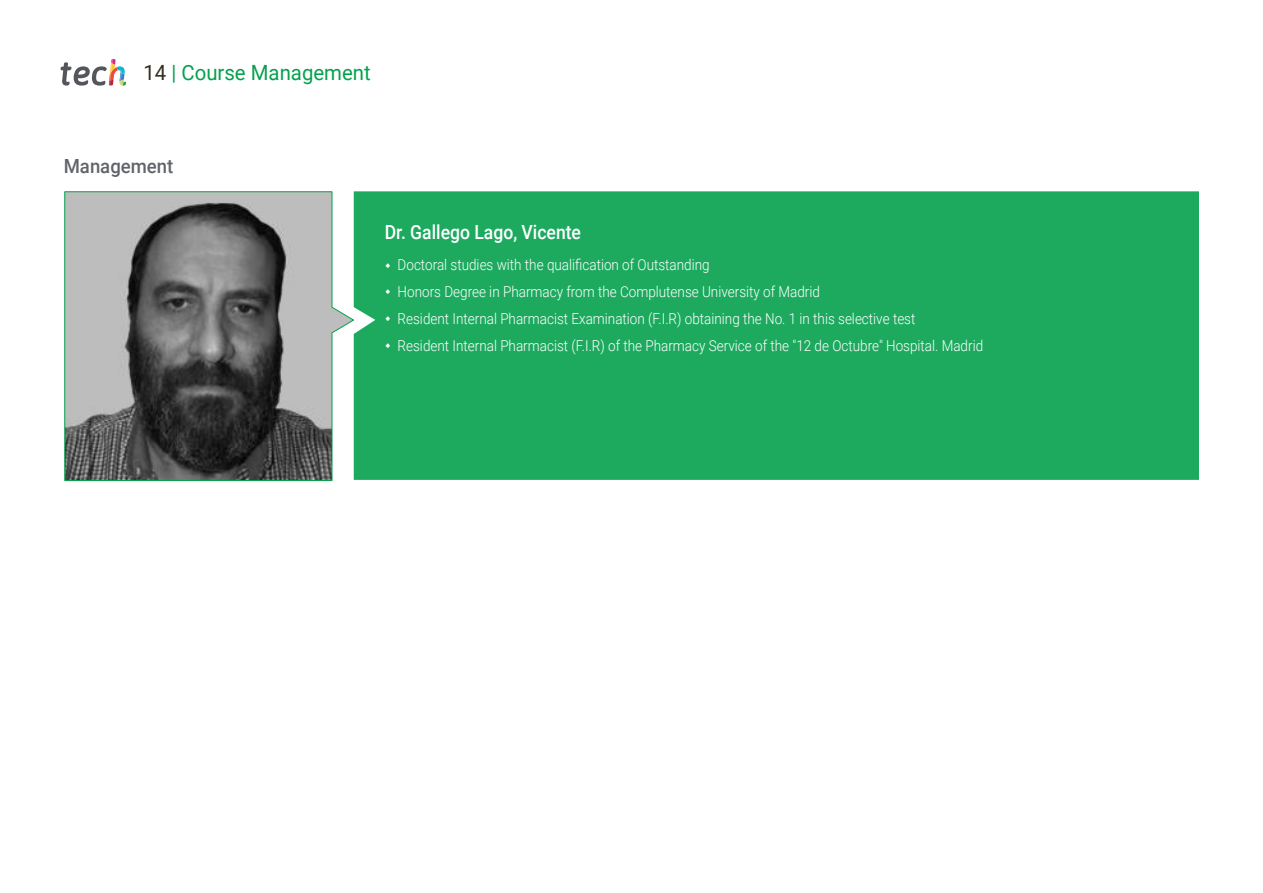
<style>
.page{position:relative;width:1263px;height:893px;background:#fff}
.page>*{position:absolute;margin:0;border:0;box-sizing:border-box;transform-origin:0 0}
.t1{font:21px "Roboto";color:#04a14d}
.t2{font:500 19.5px "Roboto";color:#fff;scale:.9 1}
.t3{font:500 19.5px "Roboto";color:#61646a;scale:.95 1}
.t4{font:300 15px/26.7px "Roboto";color:#fff;scale:.9 1}
.s1{color:#312e20}
</style>
<div class="page">
<svg style="left:61px;top:59px;width:65px;height:27px"></svg>
<div style="left:354px;top:191px;width:845px;height:289px;background:#1daa5f"></div>
<svg style="left:64px;top:191px;width:290px;height:290px;background:#7f8180"></svg>
<svg style="left:386px;top:263px;width:4px;height:5px"></svg>
<svg style="left:386px;top:290px;width:4px;height:5px"></svg>
<svg style="left:386px;top:316px;width:4px;height:5px"></svg>
<svg style="left:386px;top:343px;width:4px;height:5px"></svg>
<h1 class="t1" style="left:144px;top:57px;width:229px"><span class="s1">14</span> | Course Management</h1>
<h2 class="t3" style="left:64px;top:152px;width:117px">Management</h2>
<h2 class="t2" style="left:385px;top:218px;width:219px">Dr. Gallego Lago, Vicente</h2>
<p class="t4" style="left:398px;top:251px;width:652px">Doctoral studies with the qualification of Outstanding<br>Honors Degree in Pharmacy from the Complutense University of Madrid<br>Resident Internal Pharmacist Examination (F.I.R) obtaining the No. 1 in this selective test<br>Resident Internal Pharmacist (F.I.R) of the Pharmacy Service of the "12 de Octubre" Hospital. Madrid</p>
</div>
